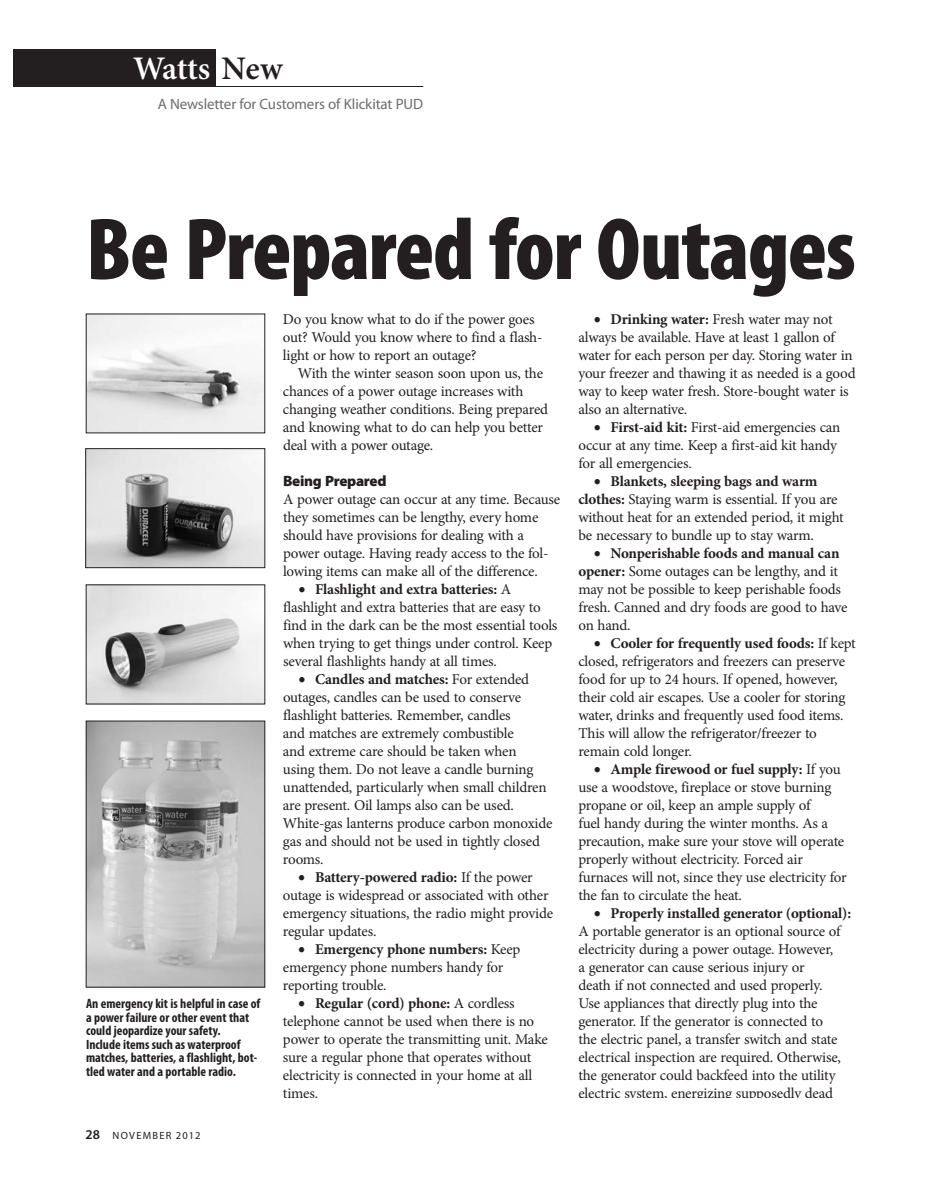
<style>
.page{position:relative;width:932px;height:1188px;background:#fff}
.page>*{position:absolute;margin:0;border:0;box-sizing:border-box;transform-origin:0 0}
.t1{font:900 condensed 88.65px "Myriad Pro";letter-spacing:-.015em;color:#231f20}
.t2{font:600 33px "Minion Pro";letter-spacing:-.015em;color:#fff}
.t3{font:15px/18px "Minion Pro";letter-spacing:-.015em;color:#231f20}
.t4{font:15px "Myriad Pro";letter-spacing:-.01em;color:#6c6d70}
.t5{font:900 15px "Myriad Pro";letter-spacing:-.02em;color:#231f20}
.t6{font:700 condensed 13.5px/13.5px "Myriad Pro";color:#231f20}
.t7{font:10.5px "Myriad Pro";letter-spacing:.12em;color:#231f20}
.s1{color:#231f20}
.s2{font-weight:600;font-size:13.5px}
.s3{font-weight:700;font-size:19.5px}
.s4{font-weight:700}
</style>
<div class="page">
<hr style="left:213px;top:86px;width:210px;height:1px;background:#231f20">
<div style="left:14px;top:49px;width:202px;height:38px;background:#231f20"></div>
<img style="left:88px;top:723px;width:175px;height:262px">
<div style="left:86px;top:721px;width:179px;height:266px;border:1px solid #231f20"></div>
<img style="left:87px;top:450px;width:176px;height:116px">
<div style="left:85px;top:448px;width:180px;height:120px;border:1px solid #231f20"></div>
<img style="left:88px;top:316px;width:175px;height:115px">
<img style="left:88px;top:587px;width:175px;height:115px">
<h2 class="t2" style="left:133px;top:46px;width:151px">Watts <span class="s1">New</span></h2>
<p class="t4" style="left:158px;top:94px;width:267px">A Newsl tter for Customers of Kl ckitat PUD</p>
<h2 class="t2" style="left:115px;top:46px;width:151px">Watts <span class="s1">New</span></h2>
<p class="t4" style="left:140px;top:94px;width:267px">A Newsletter for Customers of Klickitat PUD</p>
<h1 class="t1" style="left:86px;top:193px;width:771px">Be Prepared for Outages</h1>
<p class="t6" style="left:86px;top:996px;width:176px">An emergency kit is helpful in case of a power failure or other event that could jeopardize your safety.<br>Include items such as waterproof matches, batteries, a flashlight, bot&shy;tled water and a portable radio.</p>
<p class="t7" style="left:86px;top:1129px;width:117px"><span class="s2">28</span> November 2012</p>
<p class="t7" style="left:143px;top:1129px;width:10px">M</p>
<p class="t7" style="left:195px;top:1129px;width:7px">1</p>
<p class="t3" style="left:283px;top:310px;width:261px">Do you know what to do if the power goes out? Would you know where to find a flash&shy;light or how to report an outage?</p>
<p class="t3" style="left:283px;top:364px;width:267px;text-indent:15px">With the winter season soon upon us, the chances of a power outage increases with changing weather conditions. Being prepared and knowing what to do can help you better deal with a power outage.</p>
<p class="t5" style="left:283px;top:471px;width:105px">Being Prepared</p>
<p class="t3" style="left:283px;top:490px;width:279px">A power outage can occur at any time. Because they sometimes can be lengthy, every home should have provisions for dealing with a power outage. Having ready access to the fol&shy;lowing items can make all of the difference.</p>
<p class="t3" style="left:283px;top:580px;width:276px;text-indent:15px"><span class="s3">•</span> <span class="s4">Flashlight and extra batteries:</span> A flashlight and extra batteries that are easy to find in the dark can be the most essential tools when trying to get things under control. Keep several flashlights handy at all times.</p>
<p class="t3" style="left:283px;top:670px;width:271px;text-indent:15px"><span class="s3">•</span> <span class="s4">Candles and matches:</span> For extended outages, candles can be used to conserve flashlight batteries. Remember, candles<br>and matches are extremely combustible<br>and extreme care should be taken when<br>using them. Do not leave a candle burning unattended, particularly when small children are present. Oil lamps also can be used.<br>White-gas lanterns produce carbon monoxide gas and should not be used in tightly closed rooms.</p>
<p class="t3" style="left:283px;top:868px;width:271px;text-indent:15px"><span class="s3">•</span> <span class="s4">Battery-powered radio:</span> If the power outage is widespread or associated with other emergency situations, the radio might provide regular updates.</p>
<p class="t3" style="left:283px;top:940px;width:239px;text-indent:15px"><span class="s3">•</span> <span class="s4">Emergency phone numbers:</span> Keep emergency phone numbers handy for reporting trouble.</p>
<p class="t3" style="left:283px;top:994px;width:266px;text-indent:15px"><span class="s3">•</span> <span class="s4">Regular (cord) phone:</span> A cordless telephone cannot be used when there is no power to operate the transmitting unit. Make sure a regular phone that operates without electricity is connected in your home at all times.</p>
<p class="t3" style="left:578px;top:310px;width:279px;text-indent:15px"><span class="s3">•</span> <span class="s4">Drinking water:</span> Fresh water may not always be available. Have at least 1 gallon of water for each person per day. Storing water in your freezer and thawing it as needed is a good way to keep water fresh. Store-bought water is also an alternative.</p>
<p class="t3" style="left:578px;top:418px;width:263px;text-indent:15px"><span class="s3">•</span> <span class="s4">First-aid kit:</span> First-aid emergencies can occur at any time. Keep a first-aid kit handy for all emergencies.</p>
<p class="t3" style="left:578px;top:472px;width:267px;text-indent:15px"><span class="s3">•</span> <span class="s4">Blankets, sleeping bags and warm clothes:</span> Staying warm is essential. If you are without heat for an extended period, it might be necessary to bundle up to stay warm.</p>
<p class="t3" style="left:578px;top:544px;width:270px;text-indent:15px"><span class="s3">•</span> <span class="s4">Nonperishable foods and manual can opener:</span> Some outages can be lengthy, and it may not be possible to keep perishable foods fresh. Canned and dry foods are good to have on hand.</p>
<p class="t3" style="left:578px;top:634px;width:279px;text-indent:15px"><span class="s3">•</span> <span class="s4">Cooler for frequently used foods:</span> If kept closed, refrigerators and freezers can preserve food for up to 24 hours. If opened, however, their cold air escapes. Use a cooler for storing water, drinks and frequently used food items.<br>This will allow the refrigerator/freezer to remain cold longer.</p>
<p class="t3" style="left:578px;top:760px;width:270px;text-indent:15px"><span class="s3">•</span> <span class="s4">Ample firewood or fuel supply:</span> If you use a woodstove, fireplace or stove burning propane or oil, keep an ample supply of<br>fuel handy during the winter months. As a precaution, make sure your stove will operate properly without electricity. Forced air furnaces will not, since they use electricity for the fan to circulate the heat.</p>
<p class="t3" style="left:578px;top:904px;width:274px;text-indent:15px"><span class="s3">•</span> <span class="s4">Properly installed generator (optional):<br></span>A portable generator is an optional source of electricity during a power outage. However,<br>a generator can cause serious injury or<br>death if not connected and used properly.<br>Use appliances that directly plug into the generator. If the generator is connected to<br>the electric panel, a transfer switch and state electrical inspection are required. Otherwise, the generator could backfeed into the utility electric system, energizing supposedly dead</p>
</div>
